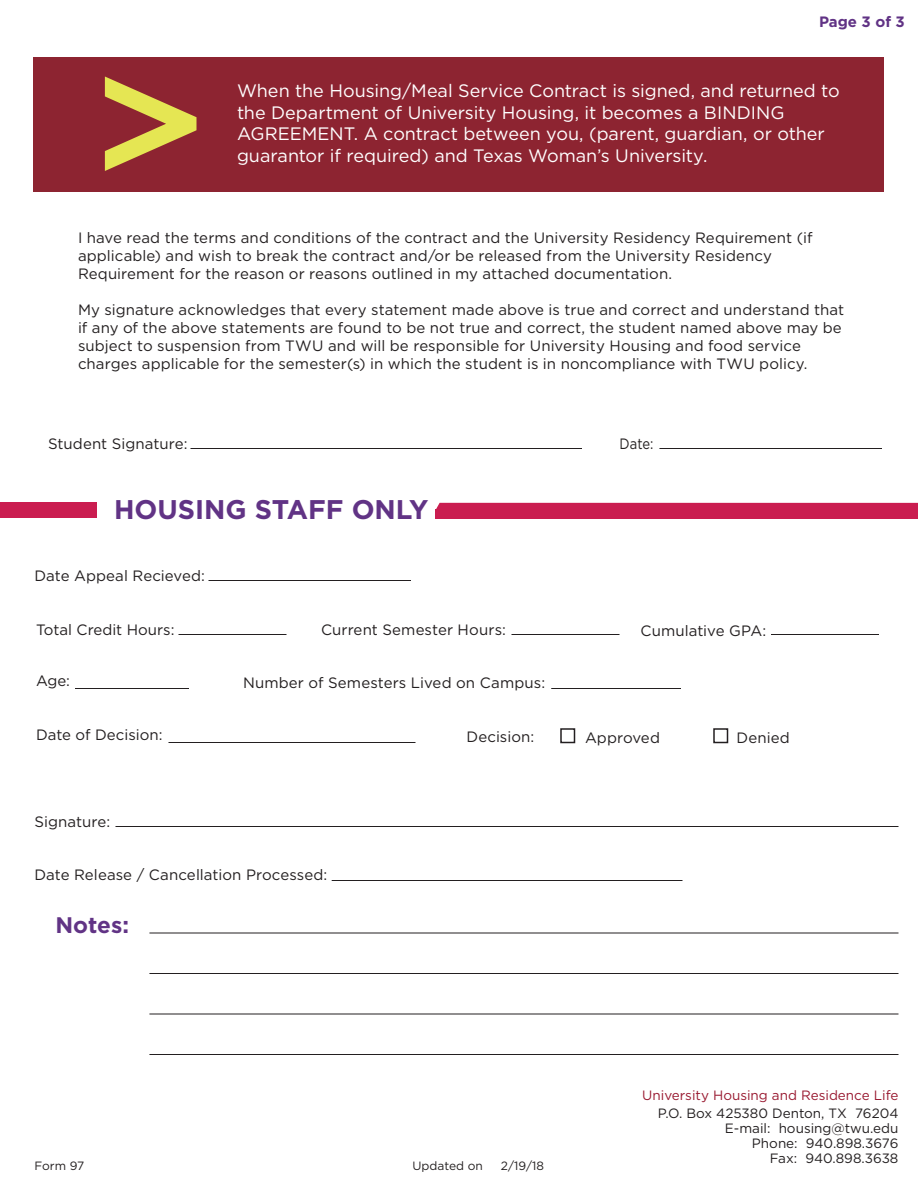
<style>
.page{position:relative;width:918px;height:1188px;background:#fff}
.page>*{position:absolute;margin:0;border:0;box-sizing:border-box;transform-origin:0 0}
.t1{font:700 27px "Gotham";color:#613385}
.t2{font:700 22.5px "Gotham";color:#613385}
.t3{font:18px/21.6px "Gotham";color:#fff}
.t4{font:15px/18px "Gotham";letter-spacing:.005em;color:#231f20}
.t5{font:700 15px "Gotham";color:#613385}
.t6{font:15px "Gotham";letter-spacing:.005em;color:#231f20;scale:.87 1}
.t7{font:13.5px/15px "Gotham";color:#231f20;text-align:right}
.t8{font:13.5px "Gotham";color:#991a31}
.t9{font:12px "Gotham";color:#231f20}
</style>
<div class="page">
<div style="left:34px;top:57px;width:850px;height:135px;background:#8d2431"></div>
<hr style="left:190px;top:448px;width:392px;height:1px;background:#231f20">
<hr style="left:659px;top:448px;width:223px;height:1px;background:#231f20">
<hr style="left:116px;top:826px;width:782px;height:1px;background:#231f20">
<hr style="left:332px;top:880px;width:350px;height:1px;background:#231f20">
<hr style="left:149px;top:933px;width:749px;height:1px;background:#231f20">
<hr style="left:149px;top:973px;width:749px;height:1px;background:#231f20">
<hr style="left:149px;top:1014px;width:749px;height:1px;background:#231f20">
<hr style="left:149px;top:1054px;width:749px;height:1px;background:#231f20">
<hr style="left:208px;top:580px;width:203px;height:1px;background:#231f20">
<hr style="left:178px;top:634px;width:108px;height:1px;background:#231f20">
<hr style="left:512px;top:634px;width:108px;height:1px;background:#231f20">
<hr style="left:771px;top:634px;width:108px;height:1px;background:#231f20">
<hr style="left:75px;top:688px;width:114px;height:1px;background:#231f20">
<hr style="left:551px;top:688px;width:130px;height:1px;background:#231f20">
<hr style="left:168px;top:742px;width:248px;height:1px;background:#231f20">
<div style="left:436px;top:503px;width:482px;height:6px;background:#ca1d50"></div>
<div style="left:436px;top:509px;width:482px;height:10px;background:#ca1d50"></div>
<div style="left:0;top:502px;width:96px;height:16px;background:#ca1d50"></div>
<div style="left:560px;top:728px;width:15px;height:15px;border:2px solid #231f20"></div>
<div style="left:713px;top:728px;width:15px;height:15px;border:2px solid #231f20"></div>
<svg style="left:105px;top:77px;width:91px;height:94px"></svg>
<p class="t5" style="left:819px;top:12px;width:87px">Page 3 of 3</p>
<p class="t3" style="left:237px;top:80px;width:604px">When the Housing/Meal Service Contract is signed, and returned to the Department of University Housing, it becomes a BINDING AGREEMENT. A contract between you, (parent, guardian, or other guarantor if required) and Texas Woman’s University.</p>
<p class="t4" style="left:78px;top:229px;width:736px">I have read the terms and conditions of the contract and the University Residency Requirement (if applicable) and wish to break the contract and/or be released from the University Residency<br>Requirement for the reason or reasons outlined in my attached documentation.</p>
<p class="t4" style="left:78px;top:301px;width:768px">My signature acknowledges that every statement made above is true and correct and understand that if any of the above statements are found to be not true and correct, the student named above may be subject to suspension from TWU and will be responsible for University Housing and food service charges applicable for the semester(s) in which the student is in noncompliance with TWU policy.</p>
<p class="t4" style="left:48px;top:434px;width:141px">Student Signature:</p>
<p class="t6" style="left:620px;top:434px;width:41px">Date:</p>
<h1 class="t1" style="left:114px;top:491px;width:316px">HOUSING STAFF ONLY</h1>
<p class="t4" style="left:34px;top:566px;width:172px">Date Appeal Recieved:</p>
<p class="t4" style="left:36px;top:620px;width:140px">Total Credit Hours:</p>
<p class="t4" style="left:321px;top:620px;width:186px">Current Semester Hours:</p>
<p class="t4" style="left:640px;top:621px;width:127px">Cumulative GPA:</p>
<p class="t4" style="left:36px;top:671px;width:36px">Age:</p>
<p class="t4" style="left:243px;top:674px;width:304px">Number of Semesters Lived on Campus:</p>
<p class="t4" style="left:36px;top:725px;width:128px">Date of Decision:</p>
<p class="t4" style="left:466px;top:728px;width:69px">Decision:</p>
<p class="t4" style="left:34px;top:812px;width:77px">Signature:</p>
<p class="t4" style="left:34px;top:865px;width:294px">Date Release / Cancellation Processed:</p>
<h2 class="t2" style="left:56px;top:910px;width:75px">Notes:</h2>
<p class="t4" style="left:585px;top:728px;width:76px">Approved</p>
<p class="t4" style="left:736px;top:728px;width:55px">Denied</p>
<p class="t9" style="left:34px;top:1158px;width:51px">Form 97</p>
<p class="t9" style="left:412px;top:1158px;width:72px">Updated on</p>
<p class="t9" style="left:501px;top:1158px;width:45px">2/19/18</p>
<p class="t8" style="left:642px;top:1087px;width:258px">University Housing and Residence Life</p>
<p class="t7" style="left:658px;top:1106px;width:242px">P.O. Box 425380 Denton, TX 76204<br>E-mail: housing@twu.edu<br>Phone: 940.898.3676<br>Fax: 940.898.3638</p>
</div>
